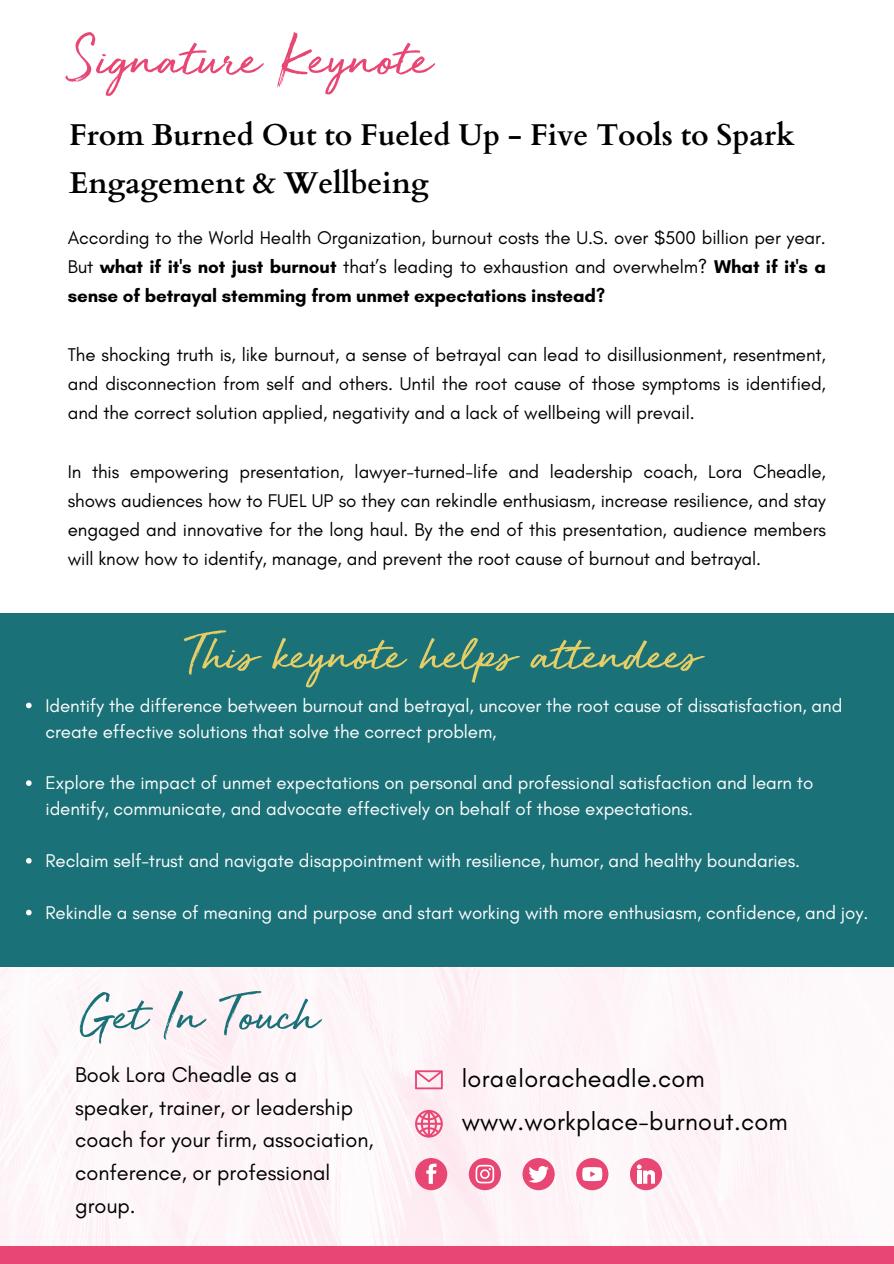
<style>
.page{position:relative;width:894px;height:1264px;background:#fff}
.page>*{position:absolute;margin:0;border:0;box-sizing:border-box;transform-origin:0 0}
.t1{font:58.05px "Golden Plains";letter-spacing:-.02em;color:#e84774}
.t2{font:53.55px "Golden Plains";letter-spacing:-.02em;color:#e6ce66}
.t3{font:53.55px "Golden Plains";letter-spacing:-.02em;color:#1b7178}
.t4{font:700 30.15px/47.2px "Cardo";letter-spacing:-.005em;color:#000}
.t5{font:25.2px "Glacial Indifference";letter-spacing:.01em;color:#000}
.t6{font:21.75px/32.7px "Glacial Indifference";color:#000}
.t7{font:18.75px/29.2px "Glacial Indifference";letter-spacing:-.005em;color:#000;text-align:justify}
.t8{font:18.75px/25.8px "Glacial Indifference";letter-spacing:-.005em;color:#fff}
.s1{font-weight:700}
</style>
<div class="page">
<div style="left:0;top:966px;width:893px;height:280px;background:#fef6f9"></div>
<div style="left:0;top:613px;width:893px;height:353px;background:#1b7178"></div>
<div style="left:0;top:1246px;width:893px;height:17px;background:#e84774"></div>
<svg style="left:415px;top:1109px;width:27px;height:28px"></svg>
<svg style="left:415px;top:1070px;width:27px;height:19px"></svg>
<div style="left:415px;top:1157px;width:32px;height:33px;background:#e84774;border-radius:50%"></div>
<svg style="left:426px;top:1163px;width:10px;height:20px"></svg>
<svg style="left:468px;top:1157px;width:33px;height:33px"></svg>
<svg style="left:475px;top:1164px;width:19px;height:19px"></svg>
<div style="left:522px;top:1157px;width:32px;height:33px;background:#e84774;border-radius:50%"></div>
<svg style="left:528px;top:1166px;width:20px;height:16px"></svg>
<div style="left:576px;top:1157px;width:32px;height:33px;background:#e84774;border-radius:50%"></div>
<svg style="left:582px;top:1167px;width:20px;height:14px"></svg>
<svg style="left:26px;top:702px;width:6px;height:6px"></svg>
<svg style="left:26px;top:780px;width:6px;height:6px"></svg>
<svg style="left:26px;top:858px;width:6px;height:5px"></svg>
<svg style="left:26px;top:909px;width:6px;height:6px"></svg>
<svg style="left:629px;top:1157px;width:33px;height:33px"></svg>
<svg style="left:636px;top:1164px;width:18px;height:19px"></svg>
<p class="t1" style="left:69px;top:29px;width:364px">Signature Keynote</p>
<h4 class="t4" style="left:69px;top:112px;width:727px">From Burned Out to Fueled Up - Five Tools to Spark<br>Engagement &amp; Wellbeing</h4>
<p class="t7" style="left:68px;top:222px;width:759px">According to the World Health Organization, burnout costs the U.S. over $500 billion per year.<br>But <span class="s1">what if it's not just burnout</span> that’s leading to exhaustion and overwhelm? <span class="s1">What if it's a sense of betrayal stemming from unmet expectations instead?</span></p>
<p class="t7" style="left:68px;top:339px;width:759px">The shocking truth is, like burnout, a sense of betrayal can lead to disillusionment, resentment, and disconnection from self and others. Until the root cause of those symptoms is identified, and the correct solution applied, negativity and a lack of wellbeing will prevail.</p>
<h1 class="t7" style="left:68px;top:456px;width:759px">In this empowering presentation, lawyer-turned-life and leadership coach, Lora Cheadle, shows audiences how to FUEL UP so they can rekindle enthusiasm, increase resilience, and stay engaged and innovative for the long haul. By the end of this presentation, audience members will know how to identify, manage, and prevent the root cause of burnout and betrayal.</h1>
<p class="t2" style="left:185px;top:627px;width:516px">This keynote helps attendees</p>
<p class="t8" style="left:45px;top:692px;width:798px">Identify the difference between burnout and betrayal, uncover the root cause of dissatisfaction, and create effective solutions that solve the correct problem,</p>
<p class="t8" style="left:45px;top:769px;width:769px">Explore the impact of unmet expectations on personal and professional satisfaction and learn to identify, communicate, and advocate effectively on behalf of those expectations.</p>
<p class="t8" style="left:45px;top:847px;width:756px">Reclaim self-trust and navigate disappointment with resilience, humor, and healthy boundaries.</p>
<h1 class="t8" style="left:45px;top:899px;width:824px">Rekindle a sense of meaning and purpose and start working with more enthusiasm, confidence, and joy.</h1>
<p class="t3" style="left:80px;top:987px;width:240px">Get In Touch</p>
<p class="t6" style="left:75px;top:1058px;width:300px">Book Lora Cheadle as a speaker, trainer, or leadership coach for your firm, association, conference, or professional group.</p>
<h1 class="t5" style="left:461px;top:1063px;width:244px">lora@loracheadle.com</h1>
<h2 class="t5" style="left:461px;top:1105px;width:327px">www.workplace-burnout.com</h2>
</div>
